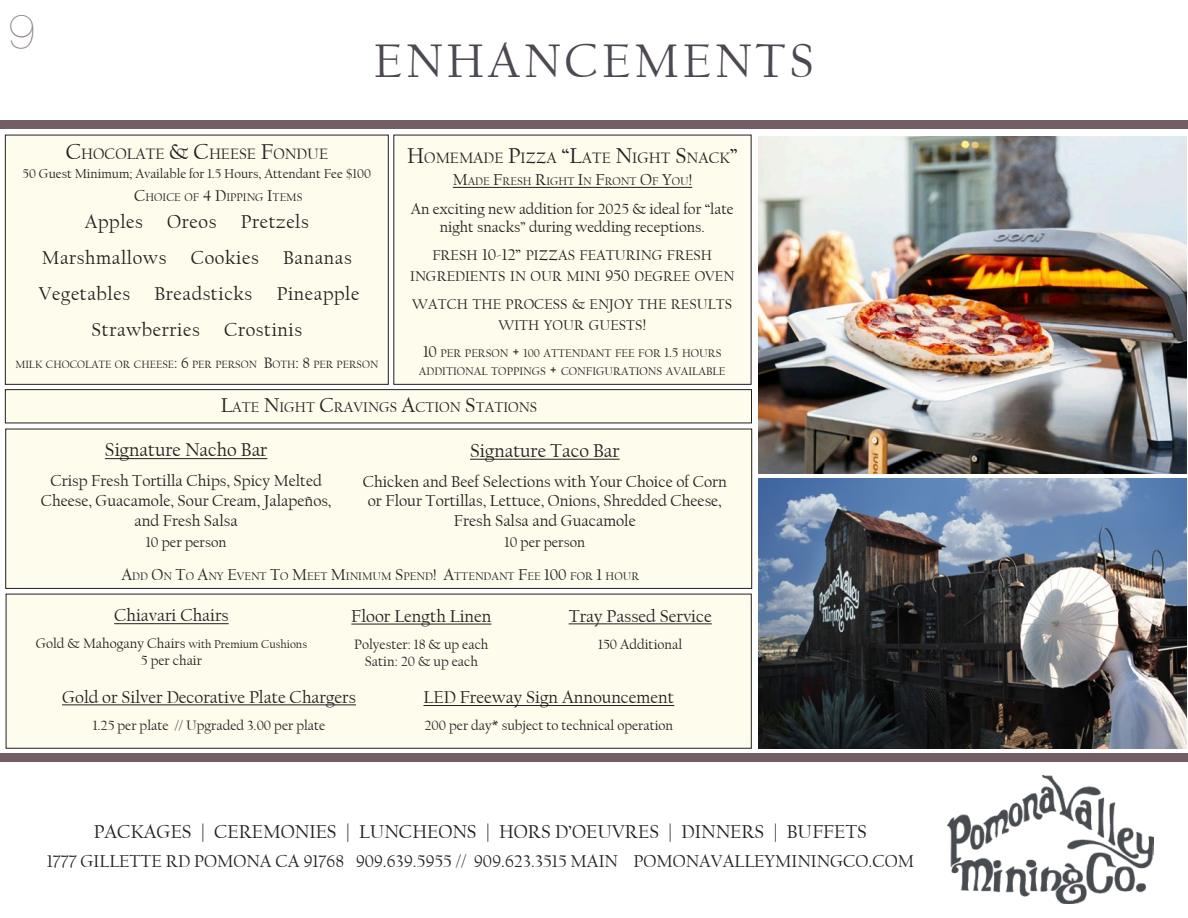
<style>
.page{position:relative;width:1188px;height:918px;background:#fff}
.page>*{position:absolute;margin:0;border:0;box-sizing:border-box;transform-origin:0 0}
.t1{font:49.5px "Californian FB";letter-spacing:.075em;color:#4d4851}
.t2{font:200 48px "Helvetica Neue";color:#887f7f}
.t3{font:19.5px/36px "Californian FB";letter-spacing:.03em;color:#231f20}
.t4{font:19.5px "Californian FB";color:#231f20}
.t5{font:18px "Californian FB";color:#231f20}
.t6{font:16.5px/19.8px "Californian FB";color:#231f20;text-align:center}
.t7{font:15.75px "Californian FB";color:#231f20}
.t8{font:15.75px "Californian FB";color:#231f20}
.t9{font:15px "Californian FB";color:#231f20}
.t10{font:14.7px/21px "Californian FB";color:#231f20;text-align:center}
.t11{font:14.25px/17.1px "Californian FB";color:#231f20;text-align:center}
.t12{font:13.5px "Californian FB";color:#231f20}
.t13{font:11.55px/18px "Californian FB";color:#231f20;text-align:center}
.t14{font:10.95px "Californian FB";color:#231f20}
.s1{font-size:22.5px}
.s2{font-size:16.5px}
.s3{font-size:15px}
.s4{font-size:12px}
.s5{font-size:13.5px}
.s6{font-size:15.75px}
.s7{font-size:21px}
</style>
<div class="page">
<div style="left:0;top:120px;width:1188px;height:9px;background:#735e66"></div>
<div style="left:0;top:753px;width:1188px;height:9px;background:#735e66"></div>
<img style="left:948px;top:776px;width:205px;height:128px">
<div style="left:5px;top:135px;width:383px;height:249px;background:#fdfced"></div>
<div style="left:5px;top:135px;width:383px;height:250px;border:1px solid #231f20"></div>
<img style="left:759px;top:136px;width:427px;height:337px">
<div style="left:5px;top:390px;width:747px;height:33px;background:#fdfced"></div>
<div style="left:5px;top:389px;width:747px;height:34px;border:1px solid #231f20"></div>
<div style="left:6px;top:429px;width:746px;height:159px;background:#fdfced"></div>
<div style="left:6px;top:429px;width:746px;height:160px;border:1px solid #231f20"></div>
<div style="left:6px;top:594px;width:745px;height:154px;background:#fdfced"></div>
<hr style="left:114px;top:623px;width:115px;height:1px;background:#231f20">
<hr style="left:351px;top:624px;width:140px;height:1px;background:#231f20">
<img style="left:759px;top:478px;width:427px;height:270px">
<div style="left:394px;top:135px;width:357px;height:249px;background:#fdfced"></div>
<hr style="left:569px;top:623px;width:143px;height:1px;background:#231f20">
<hr style="left:62px;top:704px;width:294px;height:1px;background:#231f20">
<hr style="left:453px;top:187px;width:239px;height:1px;background:#231f20">
<hr style="left:470px;top:459px;width:150px;height:1px;background:#231f20">
<hr style="left:105px;top:458px;width:162px;height:1px;background:#231f20">
<hr style="left:423px;top:705px;width:251px;height:1px;background:#231f20">
<h2 class="t2" style="left:9px;top:-6px;width:28px">9</h2>
<h1 class="t1" style="left:374px;top:34px;width:442px">ENHANCEMENTS</h1>
<p class="t8" style="left:66px;top:145px;width:264px"><span class="s1">C</span>HOCOLATE <span class="s1">&amp; C</span>HEESE <span class="s1">F</span>ONDUE</p>
<p class="t12" style="left:23px;top:166px;width:350px">50 Guest Minimum; Available for 1.5 Hours, Attendant Fee $100</p>
<p class="t13" style="left:134px;top:188px;width:170px"><span class="s2">C</span>HOICE OF <span class="s2">4 D</span>IPPING <span class="s2">I</span>TEMS</p>
<p class="t8" style="left:407px;top:149px;width:332px"><span class="s1">H</span>OMEMADE <span class="s1">P</span>IZZA <span class="s1">“L</span>ATE <span class="s1">N</span>IGHT <span class="s1">S</span> NACK<span class="s1">”</span></p>
<p class="t7" style="left:411px;top:200px;width:324px">An exciting new addition for 2025 &amp; ideal for “late</p>
<p class="t13" style="left:453px;top:173px;width:241px"><span class="s2">M</span>ADE <span class="s2">F</span>RESH <span class="s2">R</span>IGHT <span class="s2">I</span>N <span class="s2">F</span>RONT <span class="s2">O</span>F <span class="s2">Y</span>OU<span class="s2">!</span></p>
<p class="t3" style="left:85px;top:204px;width:60px">Apples</p>
<p class="t3" style="left:167px;top:204px;width:51px">Oreos</p>
<p class="t3" style="left:241px;top:204px;width:69px">Pretzels</p>
<p class="t7" style="left:440px;top:219px;width:266px">night snacks” during wedding receptions.</p>
<p class="t3" style="left:42px;top:240px;width:126px">Marshmallows</p>
<p class="t3" style="left:191px;top:240px;width:163px">Cookies Bananas</p>
<p class="t3" style="left:39px;top:276px;width:93px">Vegetables</p>
<p class="t10" style="left:410px;top:245px;width:326px">FRESH <span class="s2">10-12”</span> PIZZAS FEATURING FRESH<br>INGREDIENTS IN OUR MINI <span class="s2">950</span> DEGREE OVEN</p>
<p class="t10" style="left:412px;top:294px;width:322px">WATCH THE PROCESS <span class="s3">&amp;</span> ENJOY THE RESULTS<br>WITH YOUR GUESTS<span class="s2">!</span></p>
<p class="t13" style="left:419px;top:344px;width:308px"><span class="s2">10</span> PER PERSON <span class="s2">+</span> <span class="s4">100</span> ATTENDANT FEE FOR <span class="s5">1.5</span> HOURS<br>ADDITIONAL TOPPINGS <span class="s2">+</span> CONFIGURATIONS AVAILABLE</p>
<p class="t3" style="left:91px;top:276px;width:270px;text-indent:63px">Breadsticks Pineapple<br>Strawberries</p>
<p class="t3" style="left:224px;top:312px;width:80px">Crostinis</p>
<p class="t14" style="left:15px;top:358px;width:364px">MILK CHOCOLATE OR CHEESE<span class="s6">: 6</span> PER PERSON <span class="s6">B</span>OTH<span class="s6">: 8</span> PER PERSON</p>
<p class="t10" style="left:221px;top:396px;width:318px"><span class="s7">L</span>ATE <span class="s7">N</span>IGHT <span class="s7">C</span>RAVINGS <span class="s7">A</span>CTION <span class="s7">S</span> TATIONS</p>
<p class="t4" style="left:105px;top:439px;width:164px">Signature Nacho Bar</p>
<p class="t6" style="left:41px;top:471px;width:292px">Crisp Fresh Tortilla Chips, Spicy Melted<br>Cheese, Guacamole, Sour Cream, Jalapeños, and Fresh Salsa</p>
<p class="t9" style="left:146px;top:534px;width:82px">10 per person</p>
<p class="t4" style="left:470px;top:440px;width:151px">Signature Taco Bar</p>
<p class="t6" style="left:363px;top:472px;width:366px">Chicken and Beef Selections with Your Choice of Corn or Flour Tortillas, Lettuce, Onions, Shredded Cheese,<br>Fresh Salsa and Guacamole</p>
<p class="t9" style="left:505px;top:534px;width:82px">10 per person</p>
<p class="t13" style="left:121px;top:567px;width:519px"><span class="s2">A</span>DD <span class="s2">O</span>N <span class="s2">T</span>O <span class="s2">A</span>NY <span class="s2">E</span>VENT <span class="s2">T</span>O <span class="s2">M</span>EET <span class="s2">M</span>INIMUM <span class="s2">S</span> PEND<span class="s2">! A</span>TTENDANT <span class="s2">F</span>EE <span class="s2">100</span> FOR <span class="s2">1</span> HOUR</p>
<p class="t5" style="left:114px;top:606px;width:116px">Chiavari Chairs</p>
<p class="t11" style="left:36px;top:635px;width:273px">Gold &amp; Mahogany Chairs <span class="s4">with Premium Cushions<br></span>5 per chair</p>
<p class="t5" style="left:351px;top:606px;width:142px">Floor Length Linen</p>
<p class="t11" style="left:354px;top:636px;width:136px">Polyester: 18 &amp; up each<br>Satin: 20 &amp; up each</p>
<p class="t5" style="left:569px;top:606px;width:145px">Tray Passed Service</p>
<p class="t11" style="left:598px;top:636px;width:86px">150 Additional</p>
<p class="t5" style="left:62px;top:687px;width:295px">Gold or Silver Decorative Plate Chargers</p>
<p class="t11" style="left:93px;top:717px;width:234px">1.25 per plate // Upgraded 3.00 per plate</p>
<p class="t5" style="left:423px;top:687px;width:252px">LED Freeway Sign Announcement</p>
<p class="t11" style="left:424px;top:717px;width:250px">200 per day* subject to technical operation</p>
<p class="t4" style="left:94px;top:820px;width:775px">PACKAGES | CEREMONIES | LUNCHEONS | HORS D’OEUVRES | DINNERS | BUFFETS</p>
<p class="t5" style="left:47px;top:851px;width:869px">1777 GILLETTE RD POMONA CA 91768 909.639.5955 // 909.623.3515 MAIN POMONAVALLEYMININGCO.COM</p>
</div>
